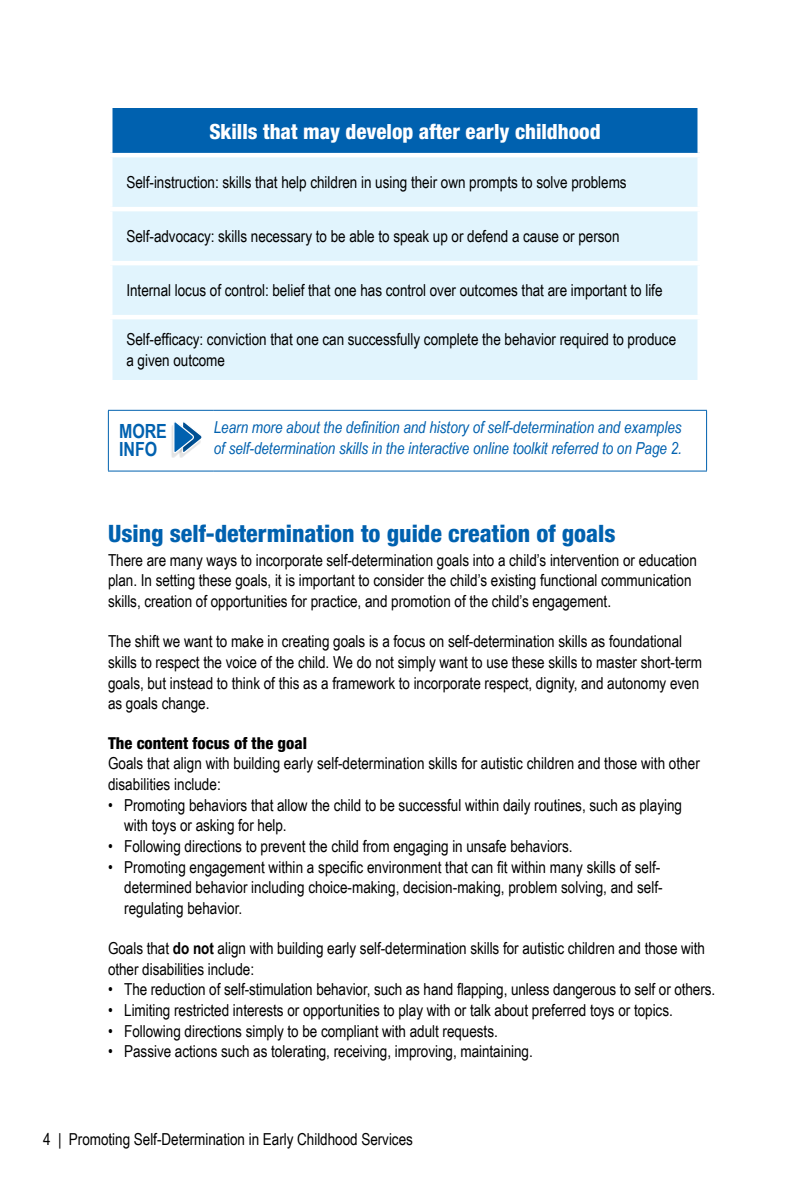
<style>
.page{position:relative;width:810px;height:1188px;background:#fff}
.page>*{position:absolute;margin:0;border:0;box-sizing:border-box;transform-origin:0 0}
.t1{font:800 condensed 24px "Helvetica Neue";color:#0061af}
.H3_table_white{font:800 condensed 21px "Helvetica Neue";color:#fff}
.Copy{font:700 19.5px "Arial Narrow";letter-spacing:-.005em;color:#0061af}
.Copy-2{font:16.5px/20.7px "Arial Narrow";letter-spacing:-.005em;color:#000}
.Copy-3{font:italic 16.5px/20.7px "Arial Narrow";letter-spacing:-.005em;color:#0061af}
.t2{font:800 condensed 16.5px "Helvetica Neue";color:#000}
.s1{font-weight:700}
</style>
<div class="page">
<div style="left:110px;top:106px;width:590px;height:49px;background:#0061af"></div>
<div style="left:112px;top:157px;width:586px;height:223px;background:#e1f4fd"></div>
<hr style="left:108px;top:104px;width:594px;height:4px;background:#fff">
<hr style="left:108px;top:108px;width:4px;height:45px;background:#fff">
<hr style="left:698px;top:108px;width:4px;height:45px;background:#fff">
<hr style="left:108px;top:153px;width:594px;height:4px;background:#fff">
<hr style="left:108px;top:207px;width:594px;height:4px;background:#fff">
<hr style="left:108px;top:261px;width:594px;height:4px;background:#fff">
<hr style="left:108px;top:315px;width:594px;height:4px;background:#fff">
<hr style="left:108px;top:410px;width:106px;height:1px;background:#0061af">
<hr style="left:108px;top:411px;width:1px;height:60px;background:#0061af">
<hr style="left:214px;top:410px;width:493px;height:1px;background:#0061af">
<hr style="left:706px;top:411px;width:1px;height:60px;background:#0061af">
<hr style="left:108px;top:471px;width:106px;height:1px;background:#0061af">
<hr style="left:214px;top:471px;width:493px;height:1px;background:#0061af">
<div style="left:170px;top:425px;width:22px;height:33px;background:#000;opacity:.11"></div>
<svg style="left:173px;top:422px;width:29px;height:31px"></svg>
<h3 class="H3_table_white" style="left:209px;top:118px;width:393px">Skills that may develop after early childhood</h3>
<p class="Copy-2" style="left:126px;top:171px;width:502px">Self-instruction: skills that help children in using their own prompts to solve problems</p>
<p class="Copy-2" style="left:126px;top:225px;width:495px">Self-advocacy: skills necessary to be able to speak up or defend a cause or person</p>
<p class="Copy-2" style="left:126px;top:279px;width:538px">Internal locus of control: belief that one has control over outcomes that are important to life</p>
<p class="Copy-2" style="left:126px;top:329px;width:551px">Self-efficacy: conviction that one can successfully complete the behavior required to produce a given outcome</p>
<p class="Copy" style="left:119px;top:420px;width:49px">MORE</p>
<p class="Copy" style="left:119px;top:437px;width:39px">INFO</p>
<p class="Copy-3" style="left:214px;top:417px;width:470px">Learn more about the definition and history of self-determination and examples of self-determination skills in the interactive online toolkit referred to on Page 2.</p>
<h2 class="t1" style="left:108px;top:518px;width:509px">Using self-determination to guide creation of goals</h2>
<p class="Copy-2" style="left:108px;top:549px;width:590px">There are many ways to incorporate self-determination goals into a child’s intervention or education plan. In setting these goals, it is important to consider the child’s existing functional communication skills, creation of opportunities for practice, and promotion of the child’s engagement.</p>
<p class="Copy-2" style="left:108px;top:630px;width:596px">The shift we want to make in creating goals is a focus on self-determination skills as foundational skills to respect the voice of the child. We do not simply want to use these skills to master short-term goals, but instead to think of this as a framework to incorporate respect, dignity, and autonomy even as goals change.</p>
<h3 class="t2" style="left:108px;top:733px;width:200px">The content focus of the goal</h3>
<p class="Copy-2" style="left:108px;top:753px;width:593px">Goals that align with building early self-determination skills for autistic children and those with other disabilities include:</p>
<p class="Copy-2" style="left:124px;top:794px;width:559px;text-indent:-16px">• Promoting behaviors that allow the child to be successful within daily routines, such as playing with toys or asking for help.</p>
<p class="Copy-2" style="left:108px;top:835px;width:466px">• Following directions to prevent the child from engaging in unsafe behaviors.</p>
<p class="Copy-2" style="left:124px;top:856px;width:540px;text-indent:-16px">• Promoting engagement within a specific environment that can fit within many skills of self&shy;determined behavior including choice-making, decision-making, problem solving, and self&shy;regulating behavior.</p>
<p class="Copy-2" style="left:108px;top:937px;width:599px">Goals that <span class="s1">do not</span> align with building early self-determination skills for autistic children and those with other disabilities include:</p>
<p class="Copy-2" style="left:108px;top:979px;width:609px">• The reduction of self-stimulation behavior, such as hand flapping, unless dangerous to self or others.</p>
<p class="Copy-2" style="left:108px;top:999px;width:566px">• Limiting restricted interests or opportunities to play with or talk about preferred toys or topics.</p>
<p class="Copy-2" style="left:108px;top:1020px;width:391px">• Following directions simply to be compliant with adult requests.</p>
<p class="Copy-2" style="left:108px;top:1041px;width:426px">• Passive actions such as tolerating, receiving, improving, maintaining.</p>
<p class="Copy-2" style="left:43px;top:1128px;width:371px">4 | Promoting Self-Determination in Early Childhood Services</p>
</div>
